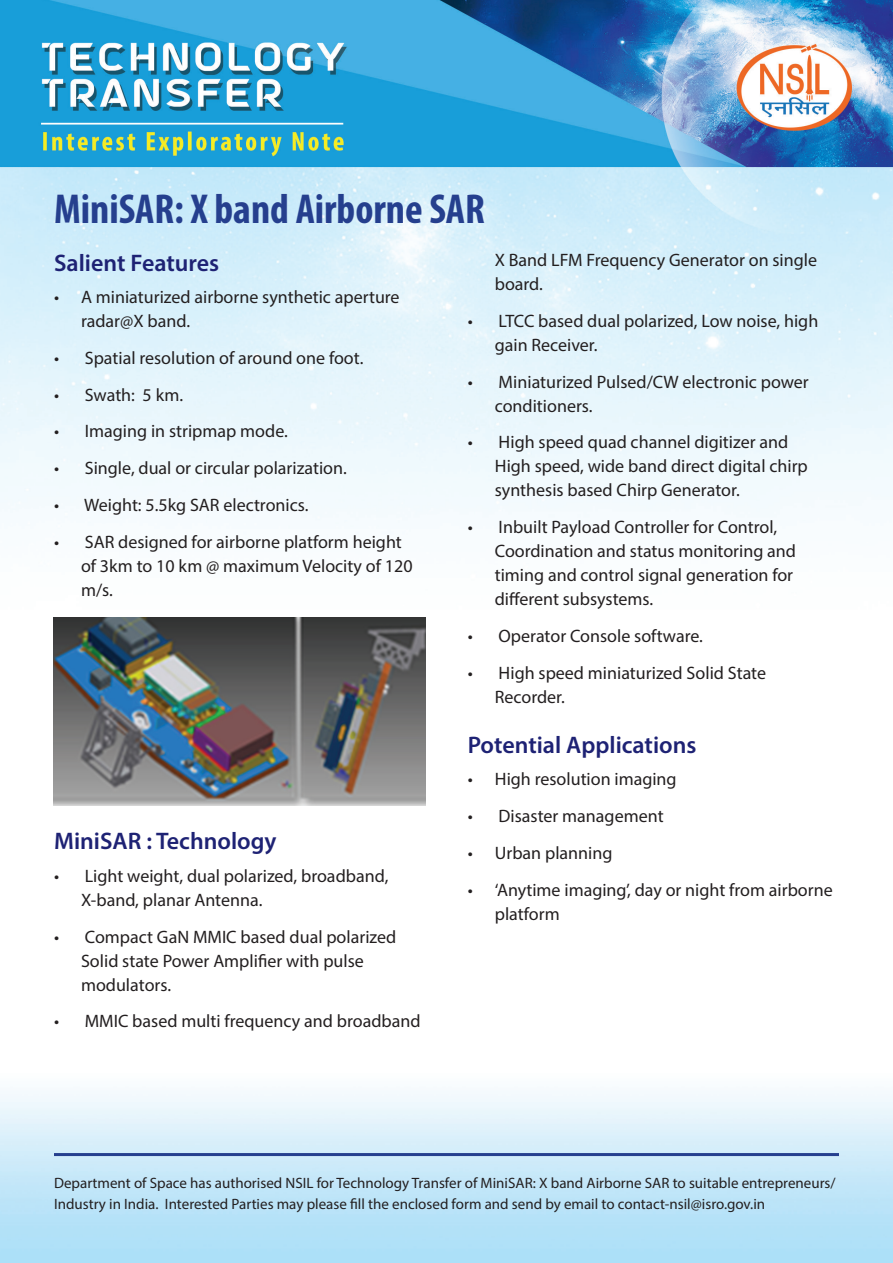
<style>
.page{position:relative;width:893px;height:1263px;background:#fff}
.page>*{position:absolute;margin:0;border:0;box-sizing:border-box;transform-origin:0 0}
.t1{font:700 condensed 42px "Myriad Pro";color:#253f8e}
.t2{font:600 24px "Myriad Pro";color:#1e2274}
.t3{font:18px/24px "Myriad Pro";color:#231f20}
.t4{font:15px/21px "Myriad Pro";color:#231f20}
</style>
<div class="page">
<img style="left:0;top:0;width:893px;height:1263px">
<hr style="left:54px;top:1153px;width:785px;height:3px;background:#253f8e">
<img style="left:54px;top:617px;width:372px;height:188px">
<h1 class="t1" style="left:54px;top:183px;width:432px">MiniSAR: X band Airborne SAR</h1>
<h2 class="t2" style="left:54px;top:247px;width:167px">Salient Features</h2>
<p class="t3" style="left:81px;top:285px;width:320px;text-indent:-27px">• A miniaturized airborne synthetic aperture radar@X band.</p>
<p class="t3" style="left:54px;top:346px;width:311px">• Spatial resolution of around one foot.</p>
<p class="t3" style="left:54px;top:382px;width:131px">• Swath: 5 km.</p>
<p class="t3" style="left:54px;top:419px;width:235px">• Imaging in stripmap mode.</p>
<p class="t3" style="left:54px;top:456px;width:294px">• Single, dual or circular polarization.</p>
<p class="t3" style="left:54px;top:493px;width:256px">• Weight: 5.5kg SAR electronics.</p>
<p class="t3" style="left:81px;top:529px;width:333px;text-indent:-27px">• SAR designed for airborne platform height of 3km to 10 km @ maximum Velocity of 120 m/s.</p>
<h2 class="t2" style="left:54px;top:826px;width:224px">MiniSAR : Technology</h2>
<p class="t3" style="left:81px;top:863px;width:309px;text-indent:-27px">• Light weight, dual polarized, broadband,<br>X-band, planar Antenna.</p>
<p class="t3" style="left:81px;top:924px;width:317px;text-indent:-27px">• Compact GaN MMIC based dual polarized<br>Solid state Power Amplifier with pulse modulators.</p>
<p class="t3" style="left:54px;top:1009px;width:368px">• MMIC based multi frequency and broadband</p>
<p class="t3" style="left:495px;top:248px;width:324px">X Band LFM Frequency Generator on single board.</p>
<p class="t3" style="left:495px;top:309px;width:325px;text-indent:-27px">• LTCC based dual polarized, Low noise, high gain Receiver.</p>
<p class="t3" style="left:495px;top:369px;width:315px;text-indent:-27px">• Miniaturized Pulsed/CW electronic power conditioners.</p>
<p class="t3" style="left:495px;top:430px;width:315px;text-indent:-27px">• High speed quad channel digitizer and<br>High speed, wide band direct digital chirp synthesis based Chirp Generator.</p>
<p class="t3" style="left:495px;top:515px;width:303px;text-indent:-27px">• Inbuilt Payload Controller for Control, Coordination and status monitoring and timing and control signal generation for different subsystems.</p>
<p class="t3" style="left:468px;top:624px;width:237px">• Operator Console software.</p>
<p class="t3" style="left:495px;top:660px;width:273px;text-indent:-27px">• High speed miniaturized Solid State<br>Recorder.</p>
<h2 class="t2" style="left:468px;top:729px;width:230px">Potential Applications</h2>
<p class="t3" style="left:468px;top:767px;width:210px">• High resolution imaging</p>
<p class="t3" style="left:468px;top:804px;width:197px">• Disaster management</p>
<p class="t3" style="left:468px;top:840px;width:146px">• Urban planning</p>
<p class="t3" style="left:495px;top:877px;width:340px;text-indent:-27px">• ‘Anytime imaging’, day or night from airborne platform</p>
<p class="t4" style="left:54px;top:1172px;width:783px">Department of Space has authorised NSIL for Technology Transfer of MiniSAR: X band Airborne SAR to suitable entrepreneurs/<br>Industry in India. Interested Parties may please fill the enclosed form and send by email to contact-nsil@isro.gov.in</p>
</div>
